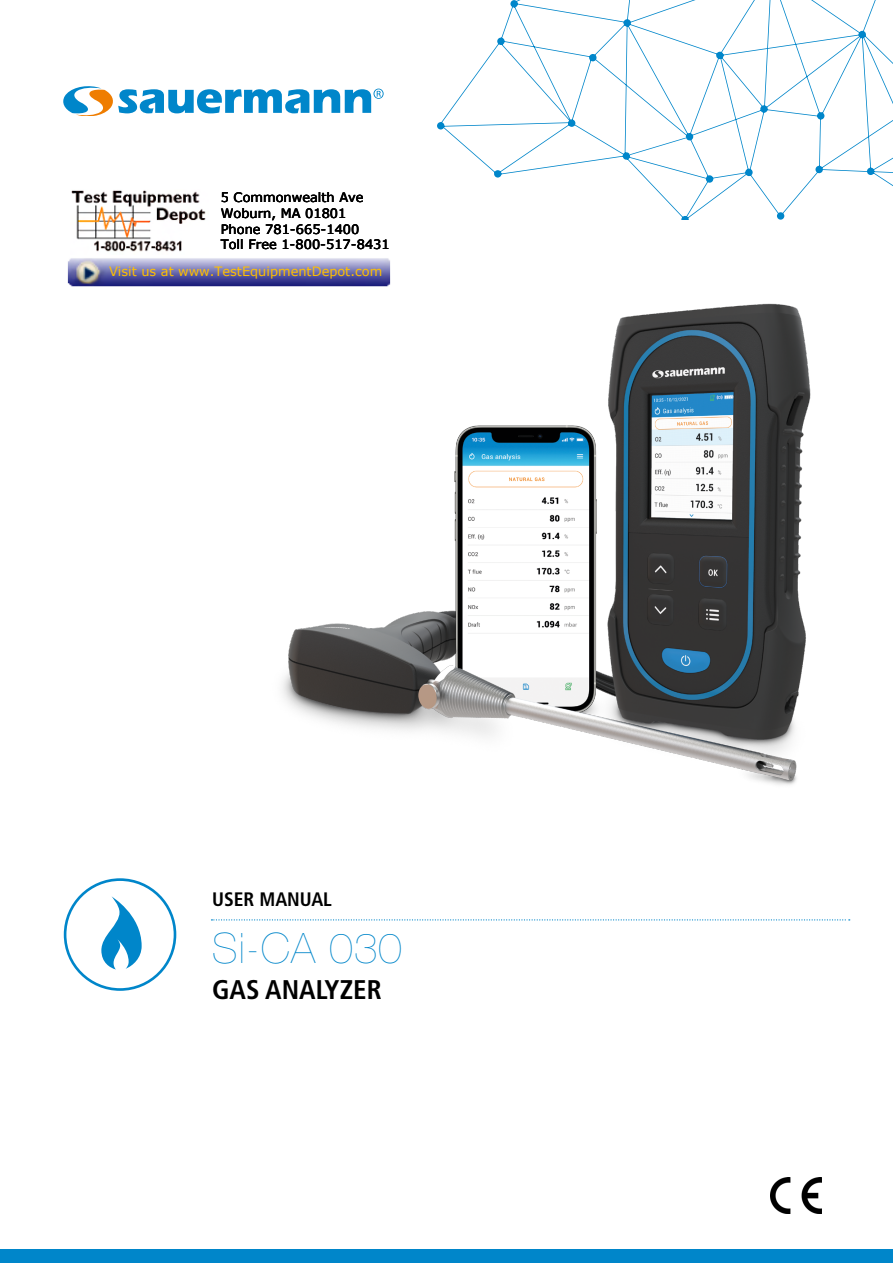
<style>
.page{position:relative;width:893px;height:1263px;background:#fff}
.page>*{position:absolute;margin:0;border:0;box-sizing:border-box;transform-origin:0 0}
.t1{font:200 42px "Helvetica Neue LT Std";letter-spacing:.03em;color:#0086ca}
.t2{font:700 condensed 27px "Frutiger LT Std";color:#000}
.t3{font:700 condensed 19.5px "Frutiger LT Std";color:#000}
.t4{font:12.9px/15.8px "Verdana";color:#000}
.t5{font:12.9px "Verdana";color:#ffbf00}
</style>
<div class="page">
<svg style="left:63px;top:87px;width:321px;height:29px"></svg>
<div style="left:0;top:1250px;width:893px;height:13px;background:#0086ca"></div>
<svg style="left:437px;top:0;width:456px;height:219px"></svg>
<img style="left:771px;top:1177px;width:51px;height:36px">
<svg style="left:211px;top:919px;width:639px;height:1px"></svg>
<div style="left:64px;top:878px;width:112px;height:113px;border:3px solid #0086ca;border-radius:50%"></div>
<svg style="left:101px;top:896px;width:41px;height:73px"></svg>
<img style="left:282px;top:303px;width:529px;height:482px">
<img style="left:71px;top:190px;width:135px;height:62px">
<img style="left:67px;top:258px;width:324px;height:29px">
<p class="t4" style="left:221px;top:189px;width:170px">5 Commonwealth Ave<br>Woburn, MA 01801<br>Phone 781-665-1400<br>Toll Free 1-800-517-8431</p>
<p class="t5" style="left:109px;top:263px;width:275px">Visit us at www.TestEquipmentDepot.com</p>
<h3 class="t3" style="left:212px;top:888px;width:121px">USER MANUAL</h3>
<h1 class="t1" style="left:212px;top:924px;width:191px">Si-CA 030</h1>
<h2 class="t2" style="left:212px;top:974px;width:171px">GAS ANALYZER</h2>
</div>
